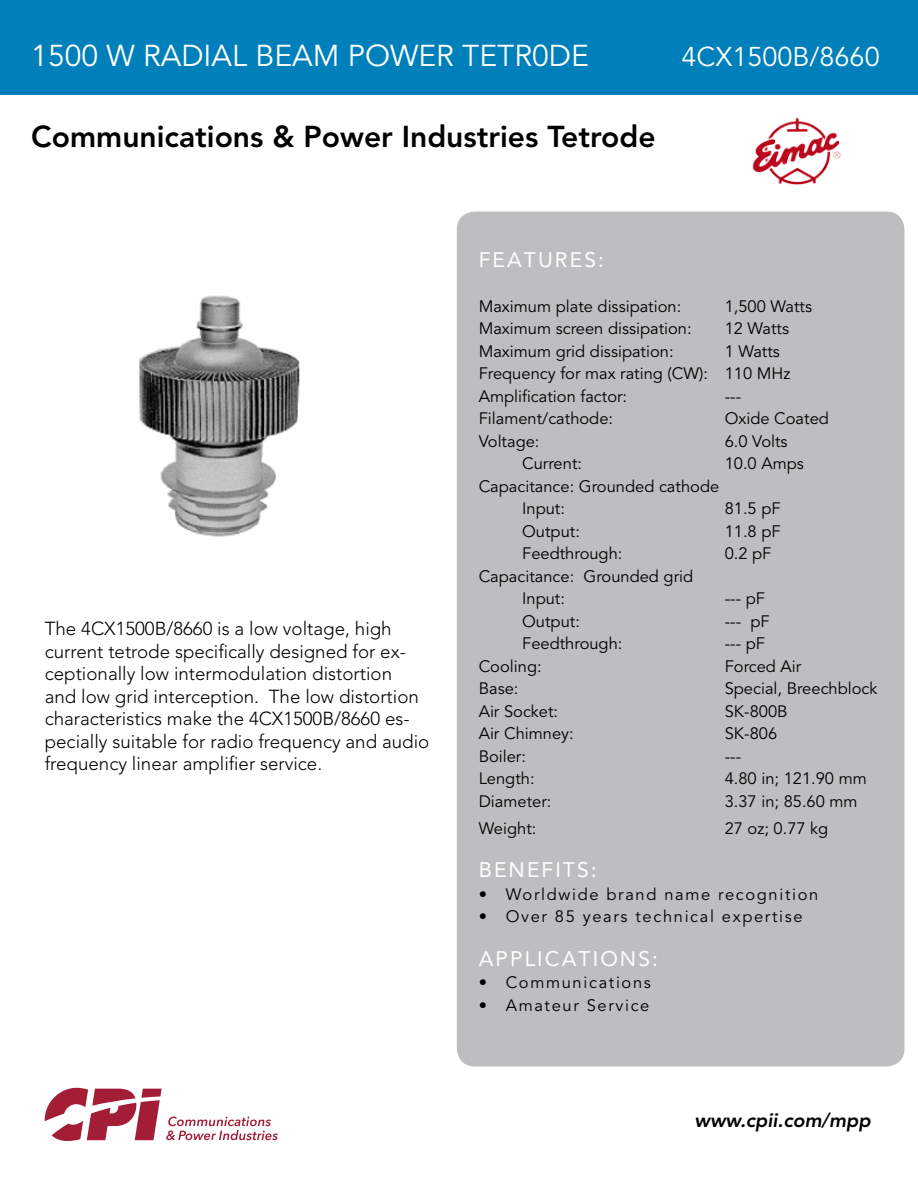
<style>
.page{position:relative;width:918px;height:1188px;background:#fff}
.page>*{position:absolute;margin:0;border:0;box-sizing:border-box;transform-origin:0 0}
.t1{font:800 30px "Avenir LT Pro";color:#000}
.t2{font:30px "Avenir LT Pro";color:#fff}
.t3{font:27px "Avenir LT Pro";color:#fff}
.t4{font:21px "Avenir LT Pro";letter-spacing:.1em;color:#fff}
.t5{font:italic 800 19.5px "Avenir LT Pro";color:#000}
.t6{font:300 18.75px/22.5px "Avenir LT Pro";color:#000}
.t7{font:16.5px/22.5px "Avenir LT Pro";color:#000}
.t8{font:16.5px "Avenir LT Pro";letter-spacing:.1em;color:#000}
</style>
<div class="page">
<div style="left:0;top:0;width:918px;height:94px;background:#0080bb"></div>
<svg style="left:45px;top:1088px;width:233px;height:53px"></svg>
<div style="left:457px;top:212px;width:447px;height:854px;background:#bcbec0;border-radius:18px"></div>
<img style="left:752px;top:118px;width:89px;height:67px">
<img style="left:139px;top:295px;width:161px;height:242px">
<h1 class="t2" style="left:31px;top:37px;width:559px">1500 W RADIAL BEAM POWER TETR0DE</h1>
<h2 class="t3" style="left:682px;top:40px;width:200px">4CX1500B/8660</h2>
<h1 class="t1" style="left:31px;top:119px;width:626px">Communications &amp; Power Industries Tetrode</h1>
<p class="t4" style="left:479px;top:247px;width:127px">FEATURES:</p>
<p class="t7" style="left:479px;top:295px;width:204px">Maximum plate dissipation:</p>
<p class="t7" style="left:725px;top:295px;width:89px">1,500 Watts</p>
<p class="t7" style="left:479px;top:318px;width:215px">Maximum screen dissipation:</p>
<p class="t7" style="left:725px;top:318px;width:66px">12 Watts</p>
<p class="t7" style="left:479px;top:340px;width:196px">Maximum grid dissipation:</p>
<p class="t7" style="left:479px;top:340px;width:313px;text-indent:246px">1 Watts<br>Frequency for max rating (CW): 110 MHz<br>Amplification factor:</p>
<p class="t7" style="left:725px;top:385px;width:18px">---</p>
<p class="t7" style="left:479px;top:408px;width:136px">Filament/cathode:</p>
<p class="t7" style="left:725px;top:408px;width:106px">Oxide Coated</p>
<p class="t7" style="left:479px;top:430px;width:62px">Voltage:</p>
<p class="t7" style="left:725px;top:430px;width:64px">6.0 Volts</p>
<p class="t7" style="left:522px;top:453px;width:61px">Current:</p>
<p class="t7" style="left:725px;top:453px;width:81px">10.0 Amps</p>
<p class="t7" style="left:522px;top:475px;width:199px;text-indent:-43px">Capacitance: Grounded cathode<br>Input:</p>
<p class="t7" style="left:725px;top:498px;width:57px">81.5 pF</p>
<p class="t6" style="left:45px;top:617px;width:386px">The 4CX1500B/8660 is a low voltage, high current tetrode specifically designed for ex&shy;ceptionally low intermodulation distortion<br>and low grid interception. The low distortion characteristics make the 4CX1500B/8660 es&shy;pecially suitable for radio frequency and audio frequency linear amplifier service.</p>
<p class="t7" style="left:522px;top:520px;width:59px">Output:</p>
<p class="t7" style="left:725px;top:520px;width:57px">11.8 pF</p>
<p class="t7" style="left:522px;top:543px;width:102px">Feedthrough:</p>
<p class="t7" style="left:725px;top:543px;width:48px">0.2 pF</p>
<p class="t7" style="left:522px;top:565px;width:173px;text-indent:-43px">Capacitance: Grounded grid<br>Input:</p>
<p class="t7" style="left:725px;top:588px;width:42px">--- pF</p>
<p class="t7" style="left:522px;top:610px;width:59px">Output:</p>
<p class="t7" style="left:725px;top:610px;width:46px">--- pF</p>
<p class="t7" style="left:522px;top:633px;width:102px">Feedthrough:</p>
<p class="t7" style="left:725px;top:633px;width:42px">--- pF</p>
<p class="t7" style="left:479px;top:655px;width:64px">Cooling:</p>
<p class="t7" style="left:725px;top:655px;width:78px">Forced Air</p>
<p class="t7" style="left:479px;top:678px;width:41px">Base:</p>
<p class="t7" style="left:725px;top:678px;width:154px">Special, Breechblock</p>
<p class="t7" style="left:479px;top:700px;width:81px">Air Socket:</p>
<p class="t7" style="left:725px;top:700px;width:64px">SK-800B</p>
<p class="t7" style="left:479px;top:723px;width:97px">Air Chimney:</p>
<p class="t7" style="left:725px;top:723px;width:54px">SK-806</p>
<p class="t7" style="left:479px;top:745px;width:49px">Boiler:</p>
<p class="t7" style="left:725px;top:745px;width:18px">---</p>
<p class="t7" style="left:479px;top:768px;width:57px">Length:</p>
<p class="t7" style="left:725px;top:768px;width:144px">4.80 in; 121.90 mm</p>
<p class="t7" style="left:479px;top:790px;width:74px">Diameter:</p>
<p class="t7" style="left:725px;top:790px;width:134px">3.37 in; 85.60 mm</p>
<p class="t7" style="left:479px;top:817px;width:59px">Weight:</p>
<p class="t7" style="left:725px;top:817px;width:105px">27 oz; 0.77 kg</p>
<p class="t4" style="left:479px;top:857px;width:119px">BENEFITS:</p>
<p class="t8" style="left:479px;top:884px;width:341px">• Worldwide brand name recognition</p>
<p class="t8" style="left:479px;top:907px;width:325px">• Over 85 years technical expertise</p>
<p class="t4" style="left:479px;top:946px;width:181px">APPLICATIONS:</p>
<p class="t8" style="left:479px;top:973px;width:174px">• Communications</p>
<p class="t8" style="left:479px;top:995px;width:172px">• Amateur Service</p>
<p class="t5" style="left:695px;top:1109px;width:178px">www.cpii.com/mpp</p>
</div>
